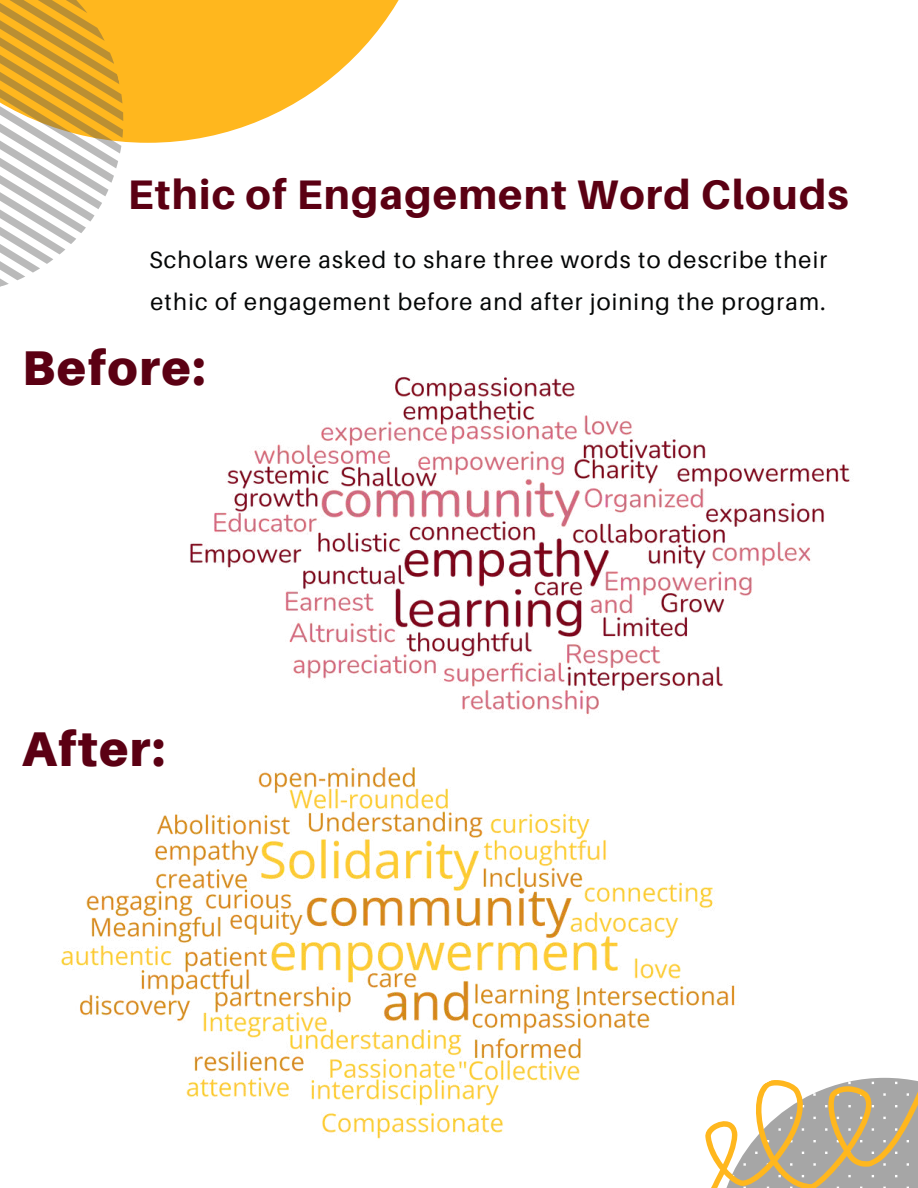
<style>
.page{position:relative;width:918px;height:1188px;background:#fff}
.page>*{position:absolute;margin:0;border:0;box-sizing:border-box;transform-origin:0 0}
.t1{font:900 48.75px "Aileron";letter-spacing:.03em;color:#5b0013}
.t2{font:800 41.25px "Aileron";letter-spacing:.03em;color:#5b0013}
.t3{font:23.55px/41.7px "Aileron";letter-spacing:.05em;color:#050707}
</style>
<div class="page">
<svg style="left:123px;top:0;width:276px;height:142px;fill:#ffb71e"></svg>
<svg style="left:0;top:0;width:123px;height:281px"></svg>
<img style="left:61px;top:820px;width:857px;height:368px">
<img style="left:0;top:281px;width:850px;height:539px">
<h2 class="t2" style="left:128px;top:169px;width:722px">Ethic of Engagement Word Clouds</h2>
<p class="t3" style="left:149px;top:239px;width:680px">Scholars were asked to share three words to describe their ethic of engagement before and after joining the program.</p>
<h1 class="t1" style="left:22px;top:338px;width:184px">Before:</h1>
<h1 class="t1" style="left:22px;top:719px;width:144px">After:</h1>
</div>
